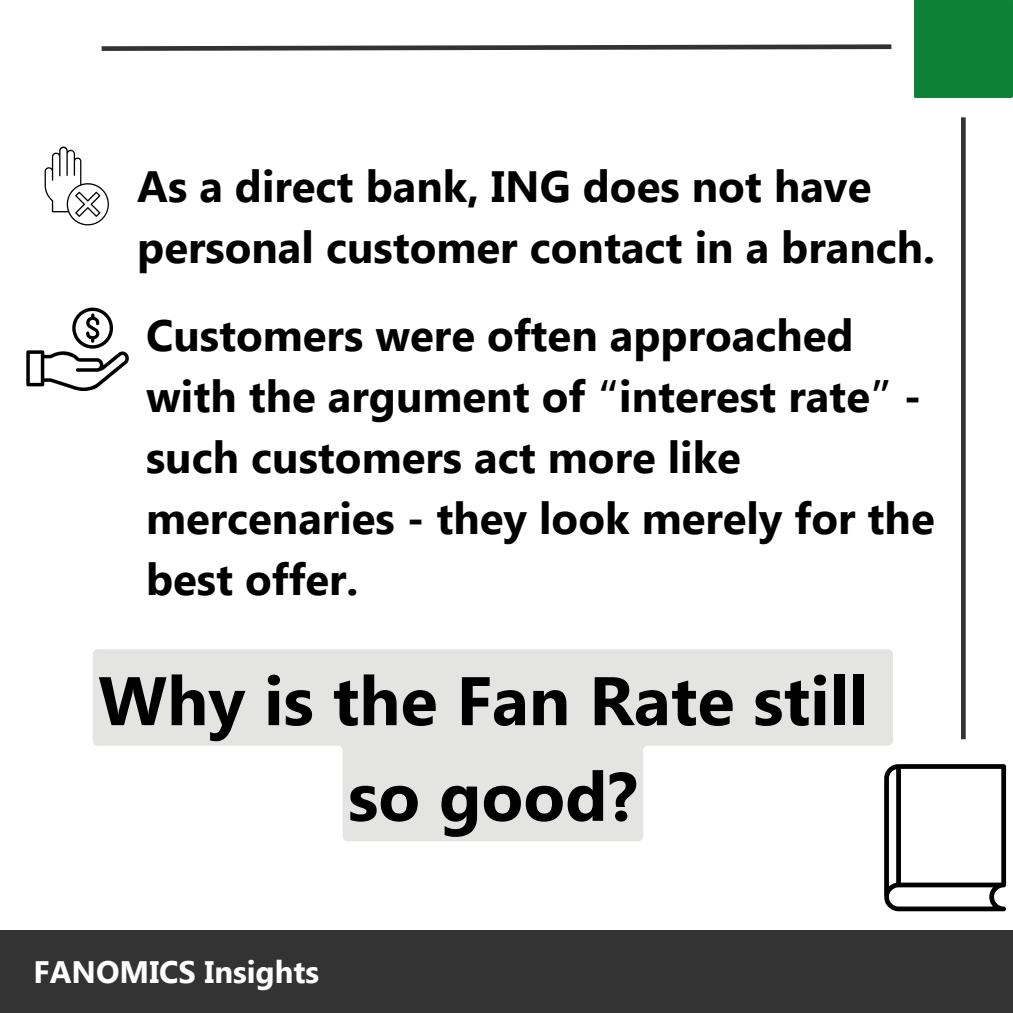
<style>
.page{position:relative;width:1013px;height:1013px;background:#fff}
.page>*{position:absolute;margin:0;border:0;box-sizing:border-box;transform-origin:0 0}
.t1{font:700 68.5px "Segoe UI";color:#000}
.t2{font:700 43.75px/61px "Segoe UI";color:#000}
.t3{font:700 31px "Segoe UI";color:#fff}
.s1{font-family:"Noto Sans Gurmukhi";font-weight:400}
</style>
<div class="page">
<div style="left:0;top:930px;width:1012px;height:82px;background:#333"></div>
<div style="left:914px;top:0;width:98px;height:98px;background:#0d8135"></div>
<svg style="left:101px;top:44px;width:791px;height:7px"></svg>
<hr style="left:961px;top:117px;width:4px;height:622px;background:#333">
<svg style="left:884px;top:764px;width:122px;height:147px"></svg>
<svg style="left:45px;top:146px;width:64px;height:79px"></svg>
<svg style="left:26px;top:307px;width:103px;height:84px"></svg>
<svg style="left:93px;top:649px;width:800px;height:192px;fill:#e4e4e3"></svg>
<p class="t2" style="left:137px;top:154px;width:799px">As a direct bank, ING does not have personal customer contact in a branch.</p>
<p class="t2" style="left:146px;top:302px;width:790px">Customers were often approached with the argument of <span class="s1">“</span>interest rate<span class="s1">”</span> - such customers act more like mercenaries - they look merely for the best offer.</p>
<p class="t1" style="left:98px;top:651px;width:771px">Why is the Fan Rate still</p>
<p class="t1" style="left:348px;top:747px;width:291px">so good?</p>
<p class="t3" style="left:34px;top:949px;width:287px">FANOMICS Insights</p>
</div>
